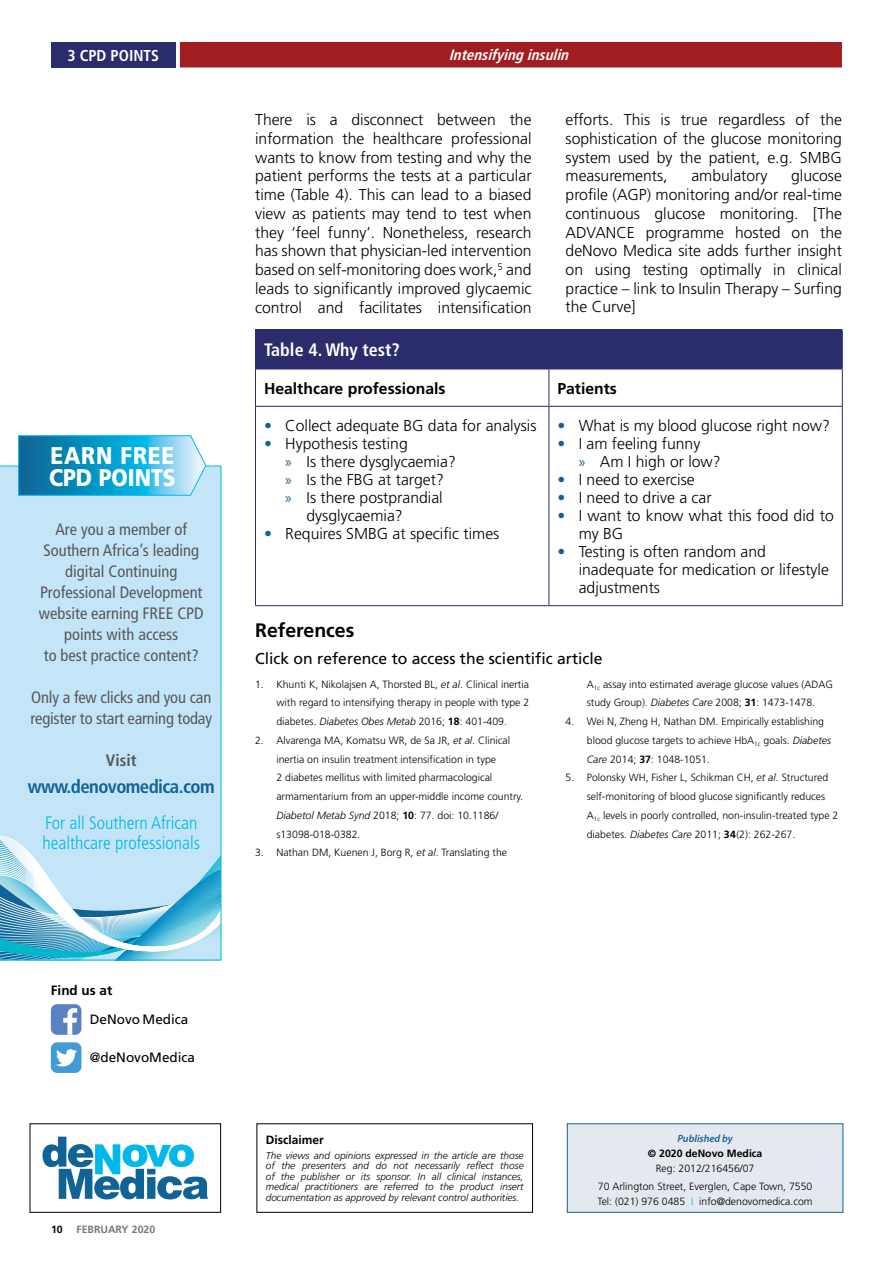
<style>
.page{position:relative;width:893px;height:1263px;background:#fff}
.page>*{position:absolute;margin:0;border:0;box-sizing:border-box;transform-origin:0 0}
.t1{font:900 24.15px/22.5px "Frutiger LT Std";color:#fff;scale:.87 1}
.t2{font:700 19.5px "Frutiger LT Std";color:#000}
.t3{font:700 condensed 18.75px "Frutiger LT Std";letter-spacing:-.03em;color:#116395}
.t4{font:300 condensed 18px/19.5px "Frutiger LT Std";color:#00b8ec}
.t5{font:700 condensed 18px "Frutiger LT Std";color:#fff}
.t6{font:condensed 16.5px/21px "Frutiger LT Std";color:#58595b;text-align:center}
.t7{font:700 condensed 16.5px "Frutiger LT Std";color:#58595b}
.t8{font:300 15.75px/18.8px "Frutiger LT Std";color:#000;text-align:justify}
.t9{font:15.75px "Frutiger LT Std";color:#000}
.t10{font:700 15.75px "Frutiger LT Std";color:#000}
.t11{font:700 condensed 15.75px "Frutiger LT Std";color:#fff}
.t12{font:italic 700 condensed 15px "Frutiger LT Std";color:#fff}
.t13{font:13.5px "Frutiger LT Std";color:#000}
.t14{font:700 13.5px "Frutiger LT Std";color:#000}
.t15{font:700 12px "Frutiger LT Std";color:#000}
.t16{font:300 10.5px/18.8px "Frutiger LT Std";color:#000}
.t17{font:700 10.5px "Frutiger LT Std";color:#000}
.t18{font:700 10.5px "Frutiger LT Std";color:#77787b}
.t19{font:italic 600 10.5px "Myriad Pro";color:#116395}
.t20{font:italic 300 10.05px/10.5px "Frutiger LT Std";color:#000;text-align:justify}
.s1{font-weight:700;font-stretch:condensed;color:#116395}
.s2{font-family:"Myriad Pro";font-weight:400;color:#116395}
.s3{font-style:italic}
.s4{font-weight:700}
.s5{color:#00b8ec}
</style>
<div class="page">
<div style="left:180px;top:42px;width:662px;height:25px;background:#a11d21"></div>
<div style="left:51px;top:42px;width:124px;height:25px;background:#2a2c6b"></div>
<div style="left:255px;top:330px;width:587px;height:39px;background:#2a2c6b"></div>
<hr style="left:842px;top:330px;width:1px;height:39px;background:#2a2c6b">
<hr style="left:255px;top:369px;width:294px;height:1px;background:#2a2c6b">
<hr style="left:255px;top:369px;width:1px;height:37px;background:#2a2c6b">
<hr style="left:549px;top:369px;width:294px;height:1px;background:#2a2c6b">
<hr style="left:549px;top:369px;width:1px;height:37px;background:#2a2c6b">
<hr style="left:842px;top:369px;width:1px;height:37px;background:#2a2c6b">
<hr style="left:255px;top:406px;width:294px;height:1px;background:#2a2c6b">
<hr style="left:255px;top:407px;width:1px;height:198px;background:#2a2c6b">
<hr style="left:549px;top:406px;width:294px;height:1px;background:#2a2c6b">
<hr style="left:549px;top:407px;width:1px;height:198px;background:#2a2c6b">
<hr style="left:842px;top:407px;width:1px;height:198px;background:#2a2c6b">
<hr style="left:255px;top:605px;width:294px;height:1px;background:#2a2c6b">
<hr style="left:549px;top:605px;width:294px;height:1px;background:#2a2c6b">
<svg style="left:0;top:466px;width:221px;height:494px;background:#b9dff3"></svg>
<svg style="left:18px;top:435px;width:189px;height:61px;background:#31a7d1"></svg>
<div style="left:256px;top:1123px;width:277px;height:90px;border:1px solid #000"></div>
<div style="left:30px;top:1123px;width:191px;height:90px;border:1px solid #000"></div>
<div style="left:567px;top:1123px;width:276px;height:90px;background:#e6e8ef;border:1px solid #116395"></div>
<svg style="left:43px;top:1136px;width:165px;height:63px"></svg>
<div style="left:51px;top:1042px;width:30px;height:31px;background:#429bd5;border-radius:6px"></div>
<svg style="left:56px;top:1049px;width:21px;height:17px"></svg>
<svg style="left:51px;top:1004px;width:30px;height:31px"></svg>
<p class="t11" style="left:67px;top:46px;width:93px">3 CPD POINTS</p>
<p class="t12" style="left:449px;top:46px;width:126px">Intensifyinginsulin</p>
<h1 class="t1" style="left:49px;top:444px;width:147px">EARN FREE<br>CPD POINTS</h1>
<p class="t6" style="left:39px;top:518px;width:166px">Are you a member of<br>Southern Africa’s leading digital Continuing<br>Professional Development website earning FREE CPD points with access<br>to best practice content?</p>
<p class="t6" style="left:30px;top:687px;width:183px;text-align:left">Only a few clicks and you can register to start earning today</p>
<p class="t7" style="left:106px;top:751px;width:32px">Visit</p>
<p class="t3" style="left:28px;top:775px;width:188px">www.denovomedica.com</p>
<p class="t4" style="left:42px;top:814px;width:159px">For all Southern African healthcare professionals</p>
<p class="t8" style="left:255px;top:110px;width:278px">There is a disconnect between the information the healthcare professional wants to know from testing and why the patient performs the tests at a particular time (Table 4). This can lead to a biased view as patients may tend to test when they ‘feel funny’. Nonetheless, research has shown that physician-led intervention based on self-monitoring does work,<sup>5</sup> and leads to significantly improved glycaemic control and facilitates intensification</p>
<p class="t8" style="left:566px;top:110px;width:278px">efforts. This is true regardless of the sophistication of the glucose monitoring system used by the patient, e.g. SMBG measurements,</p>
<p class="t8" style="left:566px;top:167px;width:278px;text-indent:226px">glucose profile (AGP) monitoring and/or real-time continuous glucose monitoring. [The ADVANCE programme hosted on the deNovo Medica site adds further insight on using testing optimally in clinical practice – link to Insulin Therapy – Surfing the Curve]</p>
<p class="t8" style="left:691px;top:167px;width:78px">ambulatory</p>
<p class="t5" style="left:264px;top:339px;width:137px">Table 4. Why test?</p>
<p class="t10" style="left:264px;top:379px;width:183px">Healthcare professionals</p>
<p class="t10" style="left:557px;top:379px;width:61px">Patients</p>
<p class="t8" style="left:264px;top:416px;width:274px"><span class="s1">•</span> Collect adequate BG data for analysis</p>
<p class="t8" style="left:264px;top:434px;width:145px"><span class="s1">•</span> Hypothesis testing</p>
<p class="t8" style="left:285px;top:452px;width:172px"><span class="s2">»</span> Is there dysglycaemia?</p>
<p class="t8" style="left:285px;top:470px;width:160px"><span class="s2">»</span> Is the FBG at target?</p>
<p class="t8" style="left:285px;top:488px;width:159px"><span class="s2">»</span> Is there postprandial</p>
<p class="t8" style="left:307px;top:506px;width:98px">dysglycaemia?</p>
<p class="t8" style="left:264px;top:524px;width:237px"><span class="s1">•</span> Requires SMBG at specific times</p>
<p class="t8" style="left:557px;top:416px;width:274px"><span class="s1">•</span> What is my blood glucose right now?</p>
<p class="t8" style="left:579px;top:435px;width:144px;line-height:18px;text-indent:-21px"><span class="s1">•</span> I am feeling funny<br><span class="s2">»</span> Am I high or low?</p>
<p class="t8" style="left:557px;top:470px;width:139px"><span class="s1">•</span> I need to exercise</p>
<p class="t8" style="left:557px;top:488px;width:156px"><span class="s1">•</span> I need to drive a car</p>
<p class="t8" style="left:579px;top:507px;width:257px;line-height:18px;text-indent:-21px"><span class="s1">•</span> I want to know what this food did to my BG</p>
<p class="t8" style="left:579px;top:543px;width:252px;line-height:18px;text-align:left;text-indent:-21px"><span class="s1">•</span> Testing is often random and inadequate for medication or lifestyle adjustments</p>
<p class="t2" style="left:255px;top:619px;width:101px">References</p>
<p class="t9" style="left:255px;top:649px;width:349px">Click on reference to access the scientific article</p>
<p class="t16" style="left:276px;top:675px;width:254px;text-align:justify;text-indent:-21px">1. Khunti K, Nikolajsen A, Thorsted BL, <span class="s3">et al</span>. Clinical inertia with regard to intensifying therapy in people with type 2 diabetes. <span class="s3">Diabetes Obes Metab</span> 2016; <span class="s4">18</span>: 401-409.</p>
<p class="t16" style="left:276px;top:731px;width:248px;text-indent:-21px">2. Alvarenga MA, Komatsu WR, de Sa JR, <span class="s3">et al</span>. Clinical inertia on insulin treatment intensification in type<br>2 diabetes mellitus with limited pharmacological armamentarium from an upper-middle income country.<br><span class="s3">Diabetol Metab Synd</span> 2018; <span class="s4">10</span>: 77. doi: 10.1186/ s13098-018-0382.</p>
<p class="t16" style="left:255px;top:843px;width:253px">3. Nathan DM, Kuenen J, Borg R, <span class="s3">et al</span>. Translating the</p>
<p class="t16" style="left:587px;top:675px;width:248px">A<sub>1c</sub> assay into estimated average glucose values (ADAG study Group). <span class="s3">Diabetes Care</span> 2008; <span class="s4">31</span>: 1473-1478.</p>
<p class="t16" style="left:587px;top:712px;width:246px;text-indent:-21px">4. Wei N, Zheng H, Nathan DM. Empirically establishing blood glucose targets to achieve HbA<sub>1c</sub> goals. <span class="s3">Diabetes<br>Care</span> 2014; <span class="s4">37</span>: 1048-1051.</p>
<p class="t16" style="left:587px;top:768px;width:253px;text-indent:-21px">5. Polonsky WH, Fisher L, Schikman CH, <span class="s3">et al</span>. Structured self-monitoring of blood glucose significantly reduces A<sub>1c</sub> levels in poorly controlled, non-insulin-treated type 2 diabetes. <span class="s3">Diabetes Care</span> 2011; <span class="s4">34</span>(2): 262-267.</p>
<p class="t14" style="left:51px;top:982px;width:63px">Find us at</p>
<p class="t13" style="left:90px;top:1011px;width:100px">DeNovo Medica</p>
<p class="t13" style="left:90px;top:1050px;width:107px">@deNovoMedica</p>
<p class="t17" style="left:51px;top:1223px;width:13px">10</p>
<p class="t18" style="left:77px;top:1223px;width:80px">FEBRUARY 2020</p>
<p class="t15" style="left:266px;top:1133px;width:60px">Disclaimer</p>
<p class="t20" style="left:266px;top:1150px;width:259px">The views and opinions expressed in the article are those of the presenters and do not necessarily reflect those of the publisher or its sponsor. In all clinical instances, medical practitioners are referred to the product insert documentation as approved by relevant control authorities.</p>
<p class="t19" style="left:677px;top:1131px;width:57px">Published by</p>
<p class="t16" style="left:598px;top:1179px;width:216px;line-height:15px">70 Arlington Street, Everglen, Cape Town, 7550<br>Tel: (021) 976 0485 <span class="s5">I</span> info@denovomedica.com</p>
<p class="t17" style="left:648px;top:1147px;width:116px">© 2020 deNovo Medica</p>
<p class="t16" style="left:656px;top:1159px;width:100px">Reg: 2012/216456/07</p>
</div>
